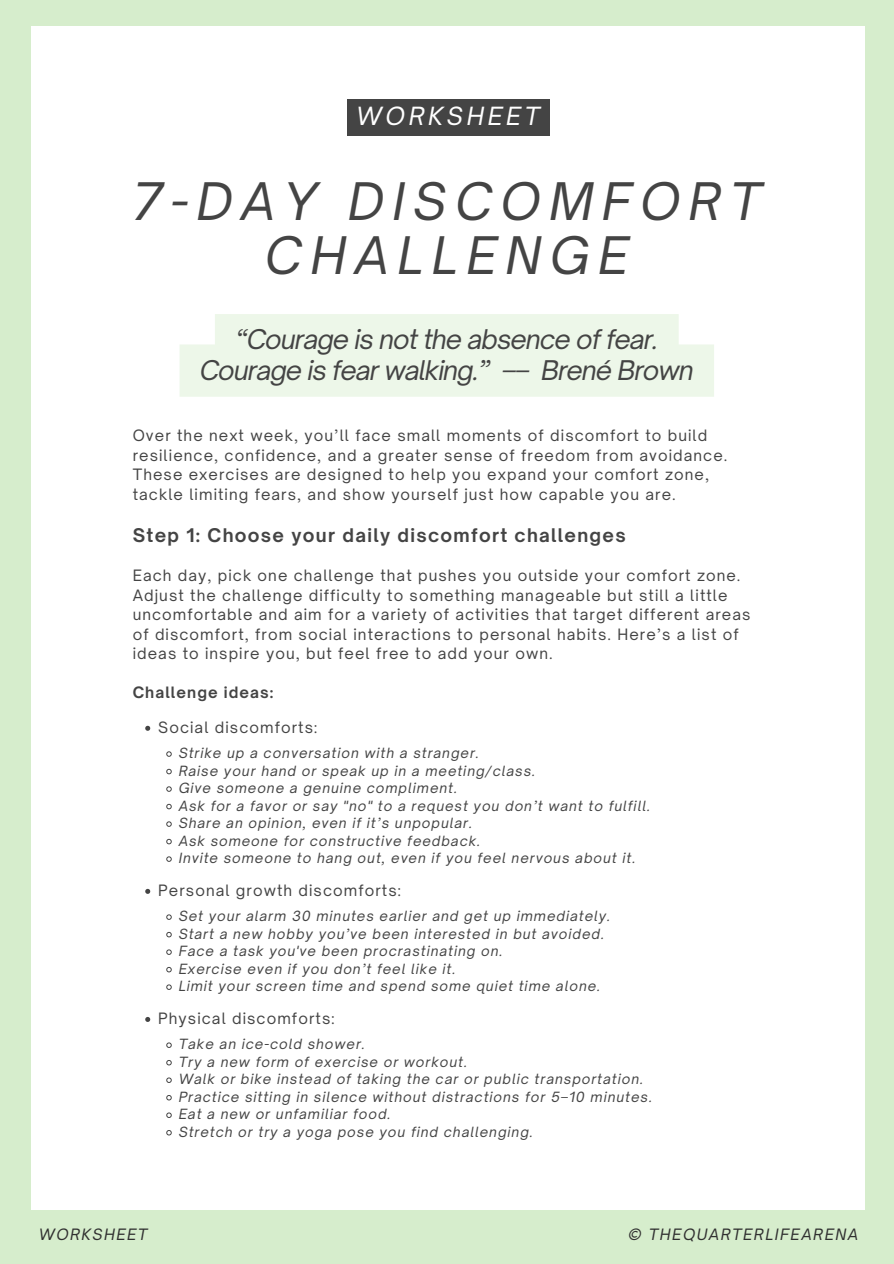
<style>
.page{position:relative;width:894px;height:1264px;background:#fff}
.page>*{position:absolute;margin:0;border:0;box-sizing:border-box;transform-origin:0 0}
.t1{font:italic 49.5px/54px "Open Sauce One";letter-spacing:.17em;color:#444;text-align:center}
.t2{font:italic 25.95px/30.3px "Open Sauce One";letter-spacing:-.04em;color:#444;text-align:center}
.t3{font:italic 24px "Open Sauce One";letter-spacing:.15em;color:#fff}
.t4{font:700 18px "Open Sauce One";letter-spacing:.07em;color:#444}
.t5{font:15px/19.5px "Open Sauce One";letter-spacing:.07em;color:#444}
.t6{font:italic 15px "Open Sauce One";letter-spacing:.1em;color:#303030}
.t7{font:700 15px "Open Sauce One";letter-spacing:.07em;color:#444}
.t8{font:italic 13.5px "Open Sauce One";letter-spacing:.07em;color:#444}
</style>
<div class="page">
<div style="left:0;top:0;width:893px;height:1263px;background:#d6edcc"></div>
<div style="left:31px;top:26px;width:833px;height:1184px;background:#fff"></div>
<div style="left:346px;top:99px;width:203px;height:37px;background:#444"></div>
<div style="left:180px;top:314px;width:533px;height:83px;background:#edf7e9"></div>
<svg style="left:145px;top:725px;width:5px;height:5px"></svg>
<svg style="left:166px;top:751px;width:6px;height:6px"></svg>
<svg style="left:166px;top:768px;width:6px;height:6px"></svg>
<svg style="left:166px;top:786px;width:6px;height:6px"></svg>
<svg style="left:166px;top:803px;width:6px;height:6px"></svg>
<svg style="left:166px;top:821px;width:6px;height:6px"></svg>
<svg style="left:166px;top:838px;width:6px;height:6px"></svg>
<svg style="left:166px;top:856px;width:6px;height:6px"></svg>
<svg style="left:145px;top:888px;width:5px;height:5px"></svg>
<svg style="left:166px;top:914px;width:6px;height:6px"></svg>
<svg style="left:166px;top:931px;width:6px;height:6px"></svg>
<svg style="left:166px;top:949px;width:6px;height:6px"></svg>
<svg style="left:166px;top:967px;width:6px;height:5px"></svg>
<svg style="left:166px;top:984px;width:6px;height:6px"></svg>
<svg style="left:145px;top:1017px;width:5px;height:4px"></svg>
<svg style="left:166px;top:1042px;width:6px;height:6px"></svg>
<svg style="left:166px;top:1060px;width:6px;height:5px"></svg>
<svg style="left:166px;top:1077px;width:6px;height:6px"></svg>
<svg style="left:166px;top:1095px;width:6px;height:5px"></svg>
<svg style="left:166px;top:1112px;width:6px;height:6px"></svg>
<svg style="left:166px;top:1130px;width:6px;height:5px"></svg>
<h1 class="t3" style="left:356px;top:101px;width:185px">WORKSHEET</h1>
<h2 class="t1" style="left:132px;top:174px;width:630px">7-DAY DISCOMFORT<br>CHALLENGE</h2>
<p class="t2" style="left:200px;top:324px;width:495px">“Courage is not the absence of fear.<br>Courage is fear walking.” –– Brené Brown</p>
<h4 class="t5" style="left:133px;top:425px;width:596px">Over the next week, you’ll face small moments of discomfort to build resilience, confidence, and a greater sense of freedom from avoidance.<br>These exercises are designed to help you expand your comfort zone, tackle limiting fears, and show yourself just how capable you are.</h4>
<p class="t4" style="left:133px;top:523px;width:494px">Step 1: Choose your daily discomfort challenges</p>
<h6 class="t5" style="left:133px;top:565px;width:619px">Each day, pick one challenge that pushes you outside your comfort zone.<br>Adjust the challenge difficulty to something manageable but still a little uncomfortable and aim for a variety of activities that target different areas of discomfort, from social interactions to personal habits. Here’s a list of ideas to inspire you, but feel free to add your own.</h6>
<p class="t7" style="left:133px;top:682px;width:142px">Challenge ideas:</p>
<p class="t5" style="left:158px;top:717px;width:160px">Social discomforts:</p>
<p class="t8" style="left:179px;top:744px;width:302px">Strike up a conversation with a stranger.</p>
<p class="t8" style="left:179px;top:762px;width:358px">Raise your hand or speak up in a meeting/class.</p>
<p class="t8" style="left:179px;top:779px;width:280px">Give someone a genuine compliment.</p>
<p class="t8" style="left:179px;top:797px;width:473px">Ask for a favor or say "no" to a request you don’t want to fulfill.</p>
<p class="t8" style="left:179px;top:814px;width:295px">Share an opinion, even if it’s unpopular.</p>
<p class="t8" style="left:179px;top:832px;width:303px">Ask someone for constructive feedback.</p>
<p class="t8" style="left:179px;top:849px;width:458px">Invite someone to hang out, even if you feel nervous about it.</p>
<p class="t5" style="left:158px;top:880px;width:244px">Personal growth discomforts:</p>
<p class="t8" style="left:179px;top:907px;width:433px">Set your alarm 30 minutes earlier and get up immediately.</p>
<p class="t8" style="left:179px;top:925px;width:427px">Start a new hobby you’ve been interested in but avoided.</p>
<p class="t8" style="left:179px;top:942px;width:325px">Face a task you've been procrastinating on.</p>
<p class="t8" style="left:179px;top:960px;width:278px">Exercise even if you don’t feel like it.</p>
<p class="t8" style="left:179px;top:977px;width:423px">Limit your screen time and spend some quiet time alone.</p>
<p class="t5" style="left:158px;top:1008px;width:178px">Physical discomforts:</p>
<p class="t8" style="left:179px;top:1035px;width:188px">Take an ice-cold shower.</p>
<p class="t8" style="left:179px;top:1053px;width:290px">Try a new form of exercise or workout.</p>
<p class="t8" style="left:179px;top:1070px;width:466px">Walk or bike instead of taking the car or public transportation.</p>
<p class="t8" style="left:179px;top:1088px;width:475px">Practice sitting in silence without distractions for 5–10 minutes.</p>
<p class="t8" style="left:179px;top:1105px;width:213px">Eat a new or unfamiliar food.</p>
<h5 class="t8" style="left:179px;top:1123px;width:356px">Stretch or try a yoga pose you find challenging.</h5>
<h3 class="t6" style="left:39px;top:1225px;width:110px">WORKSHEET</h3>
<h3 class="t6" style="left:628px;top:1225px;width:231px">© THEQUARTERLIFEARENA</h3>
</div>
